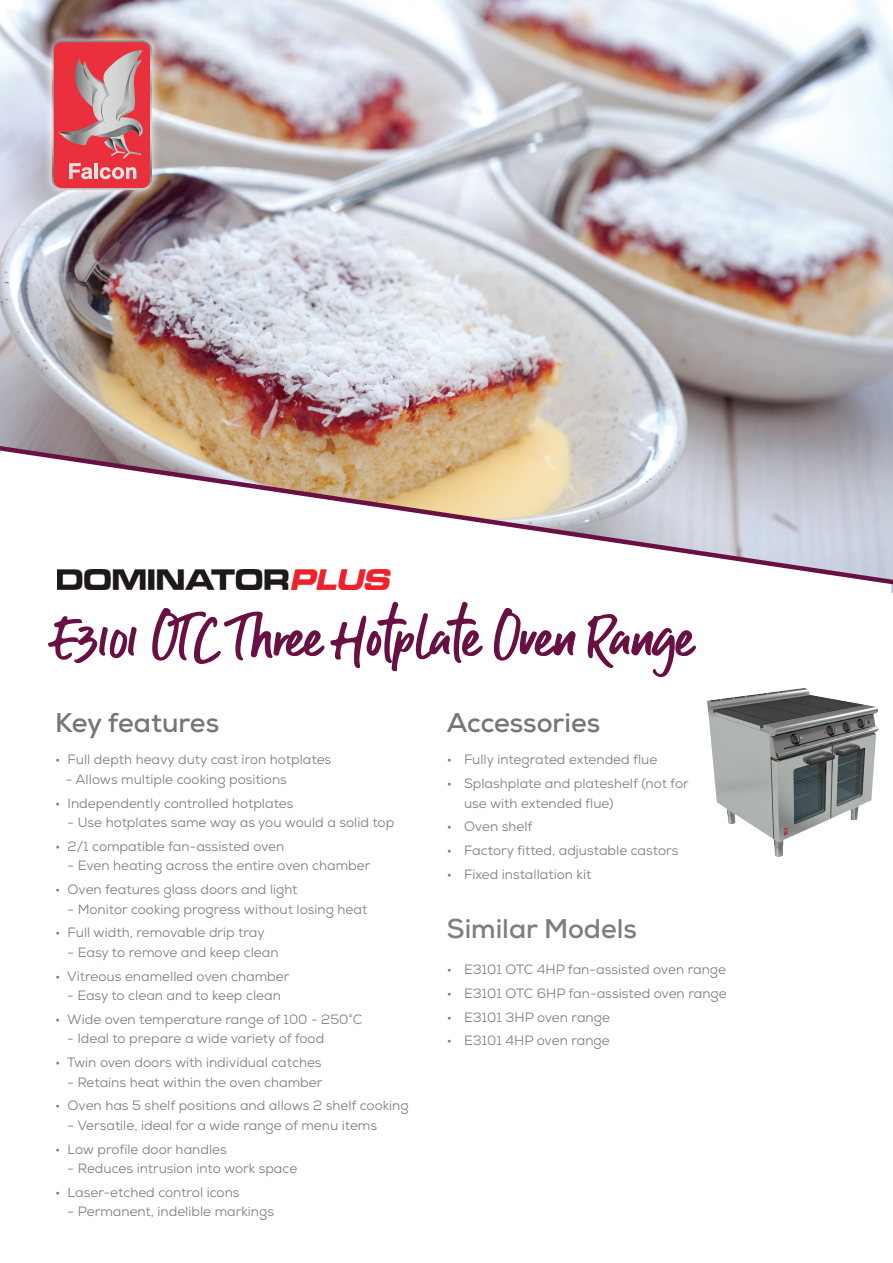
<style>
.page{position:relative;width:893px;height:1263px;background:#fff}
.page>*{position:absolute;margin:0;border:0;box-sizing:border-box;transform-origin:0 0}
.Script_Header_quote{font:57px "Guthen Bloots Personal Use";color:#681043}
.t1{font:700 27px "Nexa";color:#757679}
.Body{font:700 27px "Nexa";color:#7e7e7c}
.Body-2{font:13.5px/19.5px "Nexa";color:#7e7e7c}
</style>
<div class="page">
<img style="left:0;top:0;width:893px;height:440px">
<svg style="left:728px;top:688px;width:151px;height:169px"></svg>
<svg style="left:0;top:440px;width:893px;height:153px"></svg>
<img style="left:707px;top:688px;width:97px;height:135px">
<div style="left:42px;top:31px;width:119px;height:168px;background:#fff;opacity:.75"></div>
<svg style="left:52px;top:40px;width:100px;height:150px;background:#d6636b"></svg>
<p class="Script_Header_quote" style="left:55px;top:601px;width:640px">E3101 OTC Three Hotplate Oven Range</p>
<p class="t1" style="left:55px;top:705px;width:165px">Key features</p>
<p class="Body-2" style="left:55px;top:750px;width:278px">• Full depth heavy duty cast iron hotplates</p>
<p class="Body-2" style="left:66px;top:769px;width:223px">- Allows multiple cooking positions</p>
<p class="Body-2" style="left:55px;top:793px;width:240px">• Independently controlled hotplates</p>
<p class="Body-2" style="left:68px;top:813px;width:328px">- Use hotplates same way as you would a solid top</p>
<p class="Body-2" style="left:55px;top:836px;width:231px">• 2/1 compatible fan-assisted oven</p>
<p class="Body-2" style="left:68px;top:856px;width:304px">- Even heating across the entire oven chamber</p>
<p class="Body-2" style="left:55px;top:880px;width:244px">• Oven features glass doors and light</p>
<p class="Body-2" style="left:68px;top:899px;width:301px">- Monitor cooking progress without losing heat</p>
<p class="Body-2" style="left:55px;top:923px;width:211px">• Full width, removable drip tray</p>
<p class="Body-2" style="left:68px;top:942px;width:213px">- Easy to remove and keep clean</p>
<p class="Body-2" style="left:55px;top:966px;width:236px">• Vitreous enamelled oven chamber</p>
<p class="Body-2" style="left:67px;top:986px;width:215px">- Easy to clean and to keep clean</p>
<p class="Body-2" style="left:55px;top:1009px;width:309px">• Wide oven temperature range of 100 - 250°C</p>
<p class="Body-2" style="left:67px;top:1029px;width:259px">- Ideal to prepare a wide variety of food</p>
<p class="Body-2" style="left:55px;top:1053px;width:268px">• Twin oven doors with individual catches</p>
<p class="Body-2" style="left:67px;top:1072px;width:257px">- Retains heat within the oven chamber</p>
<p class="Body-2" style="left:55px;top:1096px;width:355px">• Oven has 5 shelf positions and allows 2 shelf cooking</p>
<p class="Body-2" style="left:68px;top:1115px;width:311px">- Versatile, ideal for a wide range of menu items</p>
<p class="Body-2" style="left:55px;top:1139px;width:173px">• Low profile door handles</p>
<p class="Body-2" style="left:68px;top:1159px;width:231px">- Reduces intrusion into work space</p>
<p class="Body-2" style="left:55px;top:1182px;width:186px">• Laser-etched control icons</p>
<p class="Body-2" style="left:68px;top:1202px;width:208px">- Permanent, indelible markings</p>
<p class="t1" style="left:447px;top:705px;width:155px">Accessories</p>
<p class="Body-2" style="left:447px;top:750px;width:212px">• Fully integrated extended flue</p>
<p class="Body-2" style="left:464px;top:774px;width:226px;text-indent:-17px">• Splashplate and plateshelf (not for use with extended flue)</p>
<p class="Body-2" style="left:447px;top:817px;width:87px">• Oven shelf</p>
<p class="Body-2" style="left:447px;top:841px;width:233px">• Factory fitted, adjustable castors</p>
<p class="Body-2" style="left:447px;top:864px;width:146px">• Fixed installation kit</p>
<p class="Body" style="left:447px;top:912px;width:192px">Similar Models</p>
<p class="Body-2" style="left:447px;top:960px;width:281px">• E3101 OTC 4HP fan-assisted oven range</p>
<p class="Body-2" style="left:447px;top:983px;width:281px">• E3101 OTC 6HP fan-assisted oven range</p>
<p class="Body-2" style="left:447px;top:1007px;width:164px">• E3101 3HP oven range</p>
<p class="Body-2" style="left:447px;top:1031px;width:164px">• E3101 4HP oven range</p>
</div>
